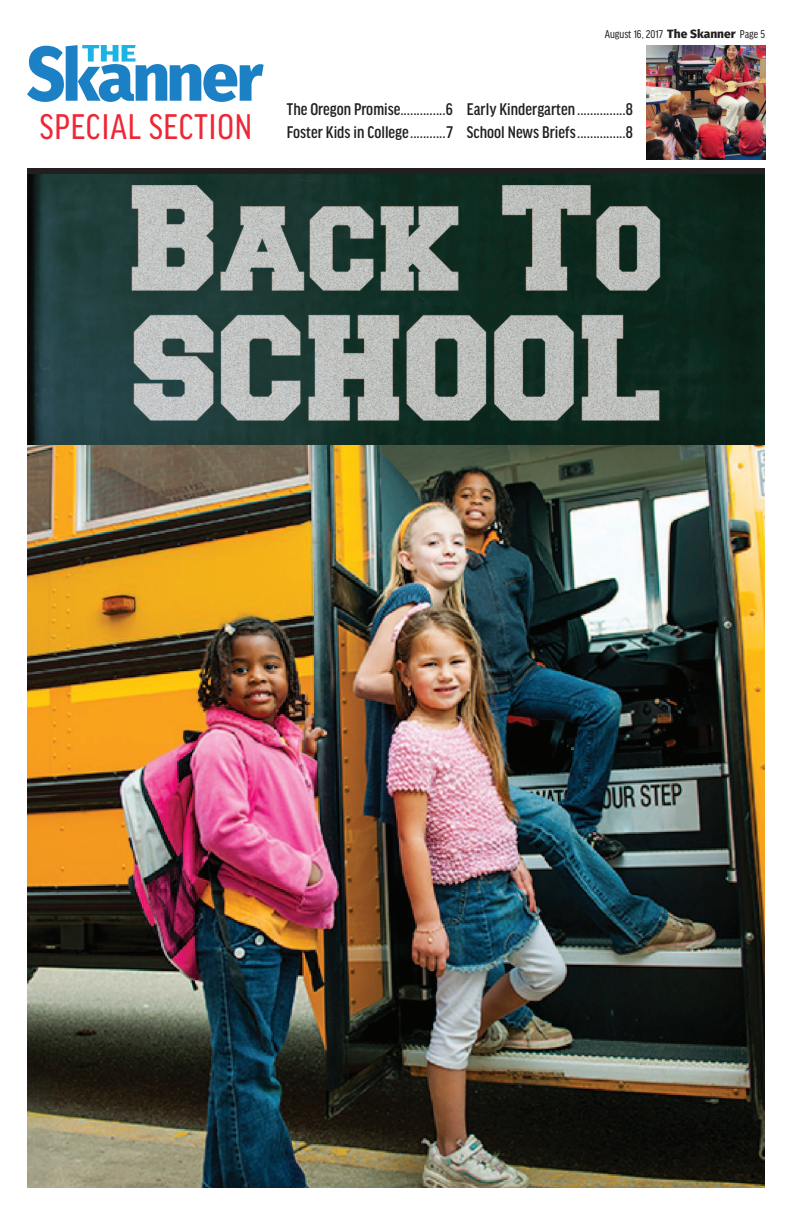
<style>
.page{position:relative;width:792px;height:1224px;background:#fff}
.page>*{position:absolute;margin:0;border:0;box-sizing:border-box;transform-origin:0 0}
.t1{font:condensed 38px "Good Headline Pro";letter-spacing:.02em;color:#ed2736}
.t2{font:500 condensed 18px/23px "Good Headline Pro";color:#231f20}
.t3{font:condensed 12px "Good Headline Pro";color:#231f20}
.s1{font-family:"Fira Sans";font-weight:800;font-stretch:normal}
</style>
<div class="page">
<img style="left:27px;top:445px;width:738px;height:743px">
<img style="left:27px;top:174px;width:738px;height:271px">
<div style="left:27px;top:168px;width:738px;height:6px;background:#231f20"></div>
<svg style="left:27px;top:45px;width:237px;height:57px"></svg>
<img style="left:646px;top:45px;width:120px;height:115px">
<p class="t3" style="left:605px;top:29px;width:162px">August 16, 2017 <span class="s1">The Skanner</span> Page 5</p>
<h1 class="t1" style="left:40px;top:112px;width:214px">SPECIAL SECTION</h1>
<p class="t2" style="left:287px;top:98px;width:167px">The Oregon Promise..............6<br>Foster Kids in College ...........7</p>
<p class="t2" style="left:467px;top:98px;width:167px">Early Kindergarten ...............8<br>School News Briefs ...............8</p>
</div>
